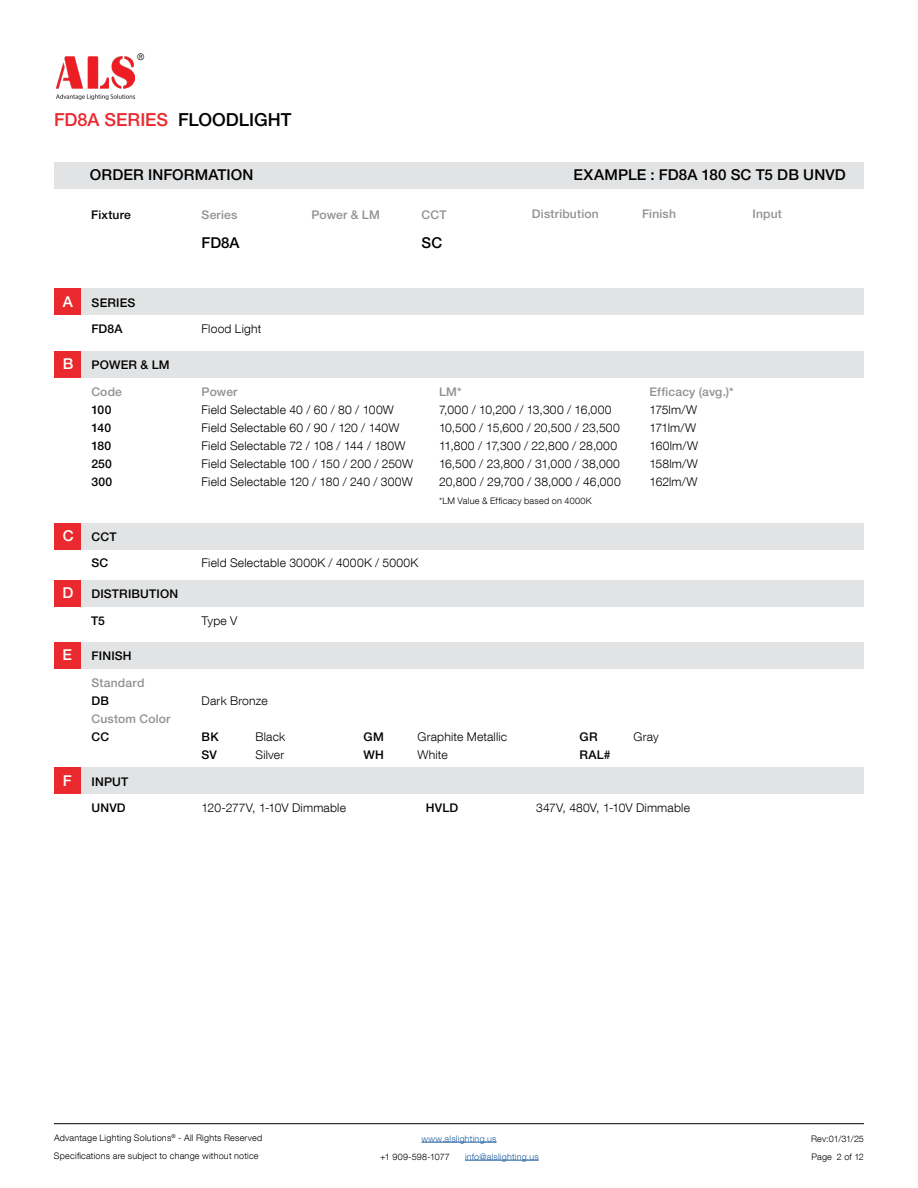
<style>
.page{position:relative;width:918px;height:1188px;background:#fff}
.page>*{position:absolute;margin:0;border:0;box-sizing:border-box;transform-origin:0 0}
.t1{font:500 18px "Helvetica Neue LT Pro";color:#ea292f}
.t2{font:500 15px "Helvetica Neue LT Pro";letter-spacing:.005em;color:#000}
.t3{font:500 15px "Helvetica Neue LT Pro";color:#fff}
.t4{font:300 12px/18px "Helvetica Neue LT Com";letter-spacing:.015em;color:#000}
.t5{font:500 12px/18px "Helvetica Neue LT Pro";letter-spacing:.015em;color:#000;text-align:justify}
.t6{font:500 12px "Helvetica Neue LT Pro";letter-spacing:.015em;color:#8f9194}
.t7{font:300 9px/18px "Helvetica Neue LT Com";letter-spacing:.025em;color:#000}
.t8{font:300 9px "Helvetica Neue LT Com";letter-spacing:.025em;color:#215e9e}
.s1{color:#000}
</style>
<div class="page">
<hr style="left:421px;top:1142px;width:76px;height:1px;background:#215e9e">
<hr style="left:465px;top:1160px;width:74px;height:1px;background:#215e9e">
<hr style="left:54px;top:1123px;width:810px;height:1px;background:#000">
<img style="left:56px;top:57px;width:79px;height:43px">
<div style="left:82px;top:162px;width:782px;height:26px;background:#e2e3e4"></div>
<div style="left:54px;top:162px;width:27px;height:26px;background:#e2e3e4"></div>
<div style="left:54px;top:289px;width:28px;height:26px;background:#ea292f"></div>
<div style="left:54px;top:580px;width:27px;height:27px;background:#ea292f"></div>
<div style="left:54px;top:642px;width:27px;height:27px;background:#ea292f"></div>
<div style="left:54px;top:768px;width:28px;height:26px;background:#ea292f"></div>
<div style="left:54px;top:351px;width:28px;height:27px;background:#ea292f"></div>
<div style="left:54px;top:523px;width:28px;height:26px;background:#ea292f"></div>
<div style="left:82px;top:351px;width:782px;height:27px;background:#e2e3e4"></div>
<div style="left:82px;top:523px;width:782px;height:26px;background:#e2e3e4"></div>
<div style="left:82px;top:289px;width:782px;height:26px;background:#e2e3e4"></div>
<div style="left:81px;top:580px;width:783px;height:27px;background:#e2e3e4"></div>
<div style="left:82px;top:642px;width:782px;height:27px;background:#e2e3e4"></div>
<div style="left:82px;top:768px;width:782px;height:26px;background:#e2e3e4"></div>
<p class="t7" style="left:137px;top:48px;width:9px">®</p>
<h1 class="t1" style="left:54px;top:109px;width:239px">FD8A SERIES <span class="s1">FLOODLIGHT</span></h1>
<p class="t2" style="left:90px;top:166px;width:165px">ORDER INFORMATION</p>
<p class="t2" style="left:574px;top:166px;width:274px">EXAMPLE : FD8A 180 SC T5 DB UNVD</p>
<p class="t5" style="left:91px;top:206px;width:41px">Fixture</p>
<p class="t6" style="left:202px;top:208px;width:37px">Series</p>
<p class="t6" style="left:311px;top:208px;width:70px">Power &amp; LM</p>
<p class="t6" style="left:422px;top:208px;width:27px">CCT</p>
<p class="t6" style="left:532px;top:207px;width:68px">Distribution</p>
<p class="t6" style="left:642px;top:207px;width:36px">Finish</p>
<p class="t6" style="left:753px;top:207px;width:31px">Input</p>
<p class="t2" style="left:202px;top:233px;width:40px">FD8A</p>
<p class="t2" style="left:422px;top:233px;width:22px">SC</p>
<p class="t3" style="left:63px;top:292px;width:12px">A</p>
<p class="t5" style="left:92px;top:293px;width:45px">SERIES</p>
<p class="t5" style="left:91px;top:320px;width:33px">FD8A</p>
<p class="t4" style="left:202px;top:320px;width:61px">Flood Light</p>
<p class="t3" style="left:63px;top:355px;width:12px">B</p>
<p class="t5" style="left:92px;top:356px;width:79px">POWER &amp; LM</p>
<p class="t6" style="left:91px;top:384px;width:32px">Code</p>
<p class="t5" style="left:91px;top:400px;width:22px">100<br>140<br>180<br>250<br>300</p>
<p class="t6" style="left:202px;top:384px;width:37px">Power</p>
<p class="t4" style="left:202px;top:400px;width:213px">Field Selectable 40 / 60 / 80 / 100W Field Selectable 60 / 90 / 120 / 140W Field Selectable 72 / 108 / 144 / 180W Field Selectable 100 / 150 / 200 / 250W Field Selectable 120 / 180 / 240 / 300W</p>
<p class="t6" style="left:439px;top:384px;width:24px">LM*</p>
<p class="t4" style="left:439px;top:400px;width:183px">7,000 / 10,200 / 13,300 / 16,000<br>10,500 / 15,600 / 20,500 / 23,500<br>11,800 / 17,300 / 22,800 / 28,000<br>16,500 / 23,800 / 31,000 / 38,000<br>20,800 / 29,700 / 38,000 / 46,000</p>
<p class="t7" style="left:439px;top:491px;width:154px">*LM Value &amp; Efficacy based on 4000K</p>
<p class="t6" style="left:650px;top:384px;width:86px">Efficacy (avg.)*</p>
<p class="t4" style="left:650px;top:400px;width:50px">175lm/W<br>171lm/W<br>160lm/W<br>158lm/W<br>162lm/W</p>
<p class="t3" style="left:63px;top:527px;width:12px">C</p>
<p class="t5" style="left:92px;top:528px;width:27px">CCT</p>
<p class="t5" style="left:91px;top:554px;width:18px">SC</p>
<p class="t4" style="left:202px;top:554px;width:218px">Field Selectable 3000K / 4000K / 5000K</p>
<p class="t3" style="left:62px;top:584px;width:12px">D</p>
<p class="t5" style="left:91px;top:585px;width:88px">DISTRIBUTION</p>
<p class="t5" style="left:91px;top:611px;width:15px">T5</p>
<p class="t4" style="left:202px;top:611px;width:37px">Type V</p>
<p class="t3" style="left:62px;top:646px;width:11px">E</p>
<p class="t5" style="left:92px;top:647px;width:42px">FINISH</p>
<p class="t6" style="left:91px;top:675px;width:55px">Standard</p>
<p class="t5" style="left:91px;top:692px;width:19px">DB</p>
<p class="t4" style="left:202px;top:691px;width:68px">Dark Bronze</p>
<p class="t6" style="left:91px;top:711px;width:81px">Custom Color</p>
<p class="t5" style="left:91px;top:728px;width:19px">CC</p>
<p class="t5" style="left:202px;top:728px;width:19px">BK</p>
<p class="t4" style="left:256px;top:727px;width:31px">Black</p>
<p class="t5" style="left:364px;top:728px;width:22px">GM</p>
<p class="t4" style="left:418px;top:727px;width:91px">Graphite Metallic</p>
<p class="t5" style="left:580px;top:728px;width:19px">GR</p>
<p class="t4" style="left:634px;top:727px;width:27px">Gray</p>
<p class="t5" style="left:202px;top:746px;width:17px">SV</p>
<p class="t4" style="left:256px;top:745px;width:30px">Silver</p>
<p class="t5" style="left:364px;top:746px;width:22px">WH</p>
<p class="t4" style="left:418px;top:745px;width:32px">White</p>
<p class="t5" style="left:580px;top:746px;width:33px">RAL#</p>
<p class="t3" style="left:63px;top:771px;width:10px">F</p>
<p class="t5" style="left:92px;top:772px;width:38px">INPUT</p>
<p class="t5" style="left:91px;top:799px;width:36px">UNVD</p>
<p class="t5" style="left:426px;top:799px;width:34px">HVLD</p>
<p class="t4" style="left:202px;top:799px;width:146px">120-277V, 1-10V Dimmable</p>
<p class="t4" style="left:536px;top:799px;width:155px">347V, 480V, 1-10V Dimmable</p>
<p class="t7" style="left:54px;top:1129px;width:210px">Advantage Lighting Solutions<sup>®</sup> - All Rights Reserved<br>Specifications are subject to change without notice</p>
<p class="t8" style="left:421px;top:1133px;width:77px">www.alslighting.us</p>
<p class="t7" style="left:380px;top:1147px;width:71px">+1 909-598-1077</p>
<p class="t8" style="left:465px;top:1151px;width:75px">info@alslighting.us</p>
<p class="t7" style="left:811px;top:1129px;width:54px">Rev:01/31/25<br>Page 2 of 12</p>
</div>
